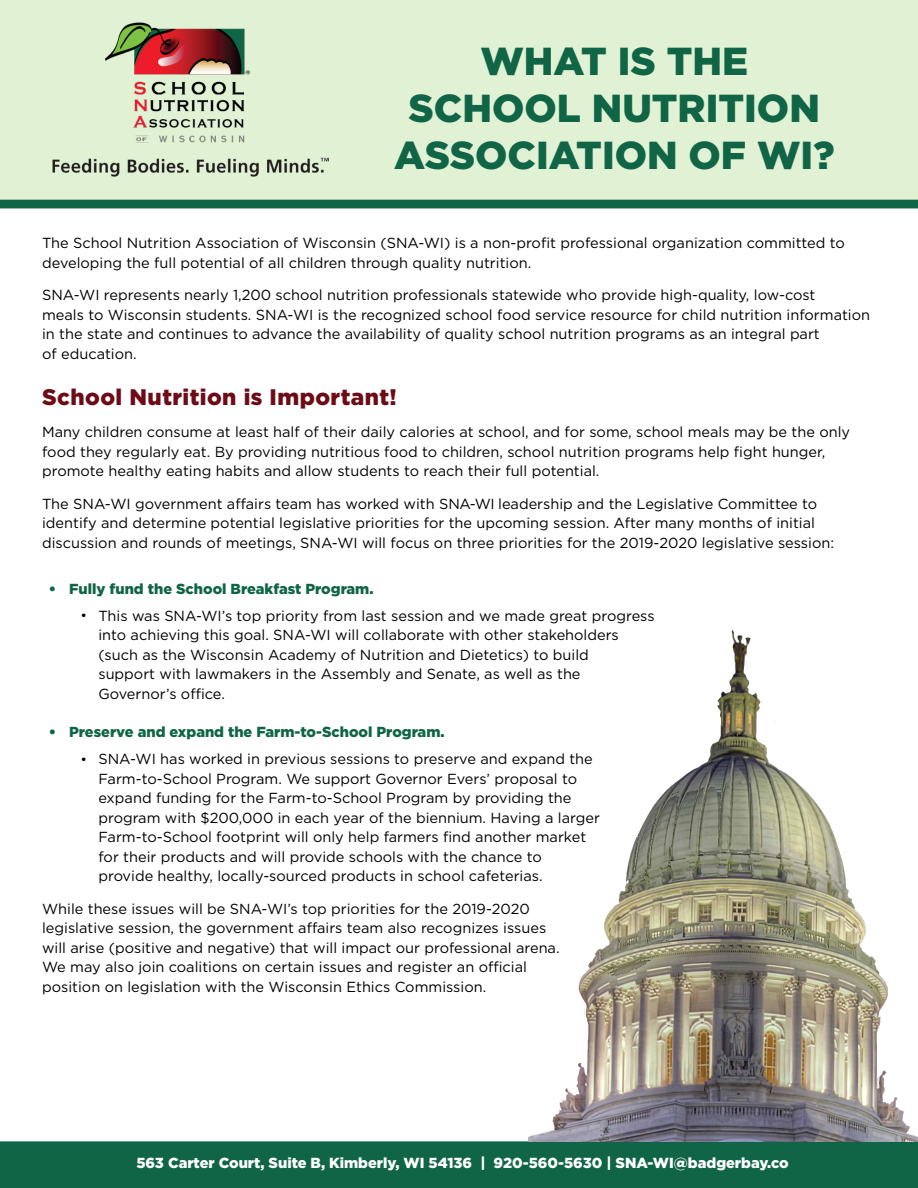
<style>
.page{position:relative;width:918px;height:1188px;background:#fff}
.page>*{position:absolute;margin:0;border:0;box-sizing:border-box;transform-origin:0 0}
.t1{font:900 39px/46.8px "Gotham";color:#106546;text-align:center}
.t2{font:900 22.5px "Gotham";letter-spacing:.02em;color:#6c0c17}
.t3{font:14.55px/19.5px "Gotham";color:#000}
.t4{font:900 14.55px "Gotham";color:#106546}
.t5{font:900 14.55px "Gotham";color:#fff}
.s1{font-weight:900;font-size:10.5px}
</style>
<div class="page">
<div style="left:0;top:1141px;width:918px;height:47px;background:#106546"></div>
<div style="left:0;top:0;width:918px;height:200px;background:#e1f1d4"></div>
<div style="left:0;top:200px;width:918px;height:8px;background:#106546"></div>
<img style="left:51px;top:20px;width:278px;height:156px">
<img style="left:528px;top:630px;width:390px;height:511px">
<h1 class="t1" style="left:394px;top:37px;width:442px">WHAT IS THE<br>SCHOOL NUTRITION<br>ASSOCIATION OF WI?</h1>
<p class="t3" style="left:42px;top:233px;width:804px">The School Nutrition Association of Wisconsin (SNA-WI) is a non-profit professional organization committed to developing the full potential of all children through quality nutrition.</p>
<p class="t3" style="left:42px;top:285px;width:829px">SNA-WI represents nearly 1,200 school nutrition professionals statewide who provide high-quality, low-cost<br>meals to Wisconsin students. SNA-WI is the recognized school food service resource for child nutrition information in the state and continues to advance the availability of quality school nutrition programs as an integral part<br>of education.</p>
<h2 class="t2" style="left:42px;top:384px;width:356px">School Nutrition is Important!</h2>
<p class="t3" style="left:42px;top:422px;width:810px">Many children consume at least half of their daily calories at school, and for some, school meals may be the only food they regularly eat. By providing nutritious food to children, school nutrition programs help fight hunger, promote healthy eating habits and allow students to reach their full potential.</p>
<p class="t3" style="left:42px;top:494px;width:793px">The SNA-WI government affairs team has worked with SNA-WI leadership and the Legislative Committee to identify and determine potential legislative priorities for the upcoming session. After many months of initial discussion and rounds of meetings, SNA-WI will focus on three priorities for the 2019-2020 legislative session:</p>
<p class="t4" style="left:49px;top:580px;width:326px">• Fully fund the School Breakfast Program.</p>
<p class="t3" style="left:98px;top:605px;width:558px;text-indent:-17px"><span class="s1">•</span> This was SNA-WI’s top priority from last session and we made great progress into achieving this goal. SNA-WI will collaborate with other stakeholders (such as the Wisconsin Academy of Nutrition and Dietetics) to build<br>support with lawmakers in the Assembly and Senate, as well as the Governor’s office.</p>
<p class="t4" style="left:49px;top:724px;width:397px">• Preserve and expand the Farm-to-School Program.</p>
<p class="t3" style="left:98px;top:749px;width:503px;text-indent:-17px"><span class="s1">•</span> SNA-WI has worked in previous sessions to preserve and expand the Farm-to-School Program. We support Governor Evers’ proposal to expand funding for the Farm-to-School Program by providing the program with $200,000 in each year of the biennium. Having a larger Farm-to-School footprint will only help farmers find another market for their products and will provide schools with the chance to provide healthy, locally-sourced products in school cafeterias.</p>
<p class="t3" style="left:42px;top:898px;width:519px">While these issues will be SNA-WI’s top priorities for the 2019-2020 legislative session, the government affairs team also recognizes issues will arise (positive and negative) that will impact our professional arena.<br>We may also join coalitions on certain issues and register an official position on legislation with the Wisconsin Ethics Commission.</p>
<p class="t5" style="left:136px;top:1155px;width:654px">563 Carter Court, Suite B, Kimberly, WI 54136 | 920-560-5630 | SNA-WI@badgerbay.co</p>
</div>
